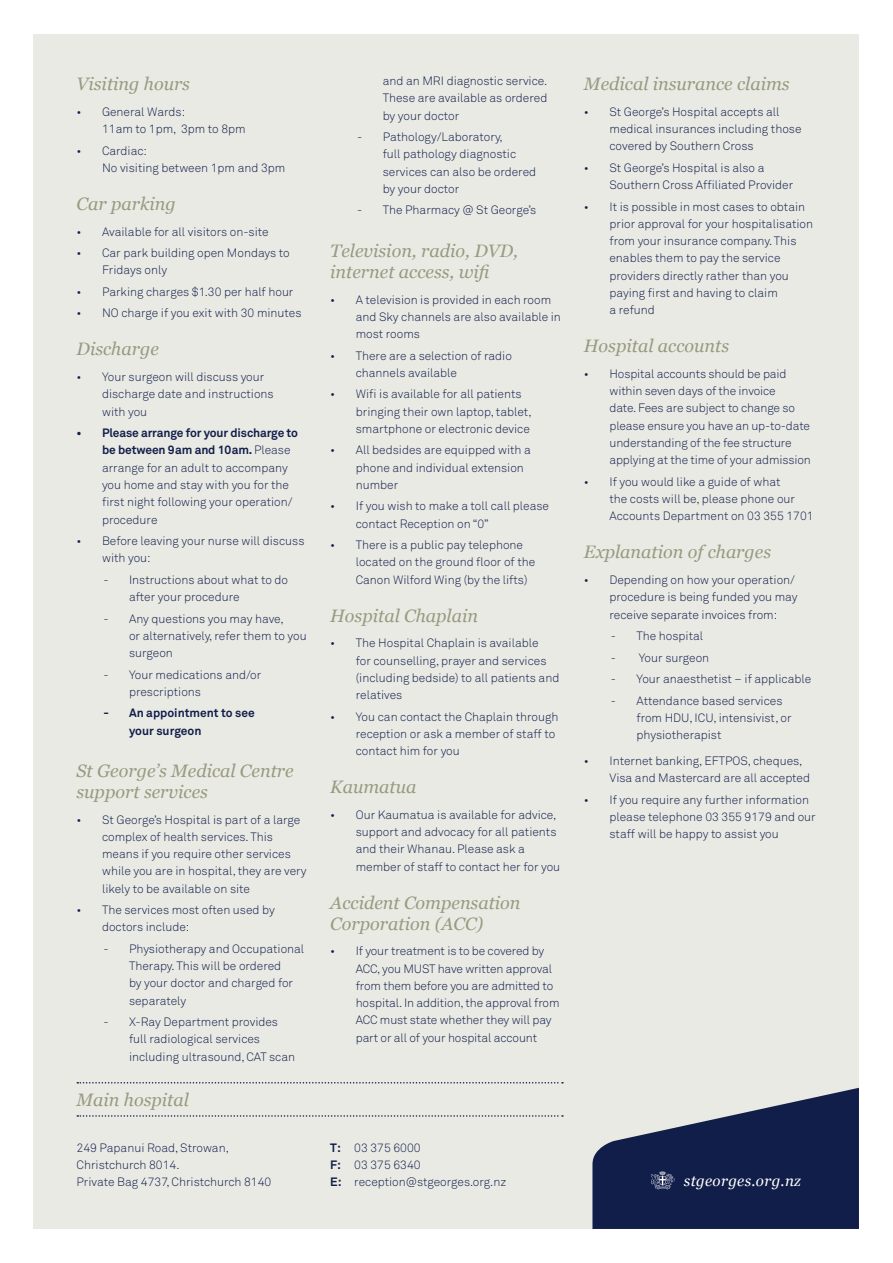
<style>
.page{position:relative;width:893px;height:1263px;background:#fff}
.page>*{position:absolute;margin:0;border:0;box-sizing:border-box;transform-origin:0 0}
.Large_Header{font:italic 18px/21px "Georgia";color:#999a80}
.t1{font:italic 15.15px "Georgia";letter-spacing:.02em;color:#fff}
.Indented_Bullet{font:300 12px/17.2px "Akkurat";color:#121e4a}
.Bullets{font:300 12px/17.2px "Akkurat";color:#121e4a}
.Indented_Bullet-2{font:700 12px/17.2px "Akkurat";color:#121e4a}
.s1{font-weight:700}
</style>
<div class="page">
<div style="left:34px;top:34px;width:825px;height:1195px;background:#e9eae4"></div>
<svg style="left:592px;top:1088px;width:267px;height:141px"></svg>
<svg style="left:77px;top:1115px;width:486px;height:2px"></svg>
<svg style="left:77px;top:1082px;width:486px;height:1px"></svg>
<p class="Large_Header" style="left:77px;top:73px;width:115px">Visiting hours</p>
<p class="Indented_Bullet" style="left:102px;top:103px;width:145px;text-indent:-26px">• General Wards:<br>11am to 1pm, 3pm to 8pm</p>
<p class="Indented_Bullet" style="left:102px;top:142px;width:185px;text-indent:-26px">• Cardiac:<br>No visiting between 1pm and 3pm</p>
<p class="Large_Header" style="left:77px;top:192px;width:101px">Car parking</p>
<p class="Indented_Bullet" style="left:77px;top:223px;width:194px">• Available for all visitors on-site</p>
<p class="Indented_Bullet" style="left:102px;top:245px;width:189px;text-indent:-26px">• Car park building open Mondays to<br>Fridays only</p>
<p class="Indented_Bullet" style="left:77px;top:283px;width:219px">• Parking charges $1.30 per half hour</p>
<p class="Indented_Bullet" style="left:77px;top:305px;width:227px">• NO charge if you exit with 30 minutes</p>
<p class="Large_Header" style="left:77px;top:338px;width:84px">Discharge</p>
<p class="Indented_Bullet" style="left:102px;top:369px;width:173px;text-indent:-26px">• Your surgeon will discuss your discharge date and instructions with you</p>
<p class="Indented_Bullet" style="left:102px;top:425px;width:197px;text-indent:-26px"><span class="s1">• Please arrange for your discharge to be between 9am and 10am.</span> Please arrange for an adult to accompany you home and stay with you for the first night following your operation/ procedure</p>
<p class="Indented_Bullet" style="left:102px;top:532px;width:204px;text-indent:-26px">• Before leaving your nurse will discuss with you:</p>
<p class="Bullets" style="left:129px;top:571px;width:161px;text-indent:-25px">- Instructions about what to do after your procedure</p>
<p class="Bullets" style="left:129px;top:610px;width:179px;text-indent:-25px">- Any questions you may have,<br>or alternatively, refer them to you surgeon</p>
<p class="Bullets" style="left:129px;top:666px;width:134px;text-indent:-25px">- Your medications and/or prescriptions</p>
<p class="Indented_Bullet-2" style="left:129px;top:704px;width:127px;text-indent:-26px">- An appointment to see your surgeon</p>
<p class="Large_Header" style="left:77px;top:759px;width:219px">St George’s Medical Centre support services</p>
<p class="Indented_Bullet" style="left:102px;top:811px;width:206px;text-indent:-26px">• St George’s Hospital is part of a large complex of health services. This means if you require other services while you are in hospital, they are very likely to be available on site</p>
<p class="Indented_Bullet" style="left:102px;top:901px;width:174px;text-indent:-26px">• The services most often used by doctors include:</p>
<p class="Indented_Bullet" style="left:129px;top:940px;width:177px;text-indent:-26px">- Physiotherapy and Occupational<br>Therapy. This will be ordered<br>by your doctor and charged for separately</p>
<p class="Indented_Bullet" style="left:129px;top:1013px;width:168px;text-indent:-26px">- X-Ray Department provides full radiological services including ultrasound, CAT scan</p>
<p class="Large_Header" style="left:77px;top:1089px;width:114px">Main hospital</p>
<p class="Indented_Bullet" style="left:383px;top:73px;width:166px;text-align:justify">and an MRI diagnostic service.<br>These are available as ordered by your doctor</p>
<p class="Indented_Bullet" style="left:383px;top:129px;width:155px;text-indent:-26px">- Pathology/Laboratory,<br>full pathology diagnostic services can also be ordered by your doctor</p>
<p class="Indented_Bullet" style="left:357px;top:202px;width:181px">- The Pharmacy @ St George’s</p>
<p class="Large_Header" style="left:330px;top:239px;width:189px">Television, radio, DVD, internet access, wifi</p>
<p class="Indented_Bullet" style="left:356px;top:291px;width:207px;text-indent:-26px">• A television is provided in each room and Sky channels are also available in most rooms</p>
<p class="Indented_Bullet" style="left:356px;top:347px;width:158px;text-indent:-26px">• There are a selection of radio channels available</p>
<p class="Indented_Bullet" style="left:356px;top:386px;width:177px;text-indent:-26px">• Wifi is available for all patients bringing their own laptop, tablet, smartphone or electronic device</p>
<p class="Indented_Bullet" style="left:356px;top:442px;width:177px;text-indent:-26px">• All bedsides are equipped with a phone and individual extension number</p>
<p class="Indented_Bullet" style="left:356px;top:498px;width:195px;text-indent:-26px">• If you wish to make a toll call please contact Reception on “0”</p>
<p class="Indented_Bullet" style="left:356px;top:536px;width:181px;text-indent:-26px">• There is a public pay telephone located on the ground floor of the<br>Canon Wilford Wing (by the lifts)</p>
<p class="Large_Header" style="left:330px;top:604px;width:149px">Hospital Chaplain</p>
<p class="Indented_Bullet" style="left:356px;top:635px;width:205px;text-indent:-26px">• The Hospital Chaplain is available<br>for counselling, prayer and services (including bedside) to all patients and relatives</p>
<p class="Indented_Bullet" style="left:356px;top:708px;width:204px;text-indent:-26px">• You can contact the Chaplain through reception or ask a member of staff to contact him for you</p>
<p class="Large_Header" style="left:330px;top:776px;width:88px">Kaumatua</p>
<p class="Indented_Bullet" style="left:356px;top:806px;width:206px;text-indent:-26px">• Our Kaumatua is available for advice, support and advocacy for all patients and their Whanau. Please ask a member of staff to contact her for you</p>
<p class="Large_Header" style="left:330px;top:891px;width:192px">Accident Compensation<br>Corporation (ACC)</p>
<p class="Indented_Bullet" style="left:356px;top:943px;width:205px;text-indent:-26px">• If your treatment is to be covered by ACC, you MUST have written approval from them before you are admitted to hospital. In addition, the approval from ACC must state whether they will pay part or all of your hospital account</p>
<p class="Indented_Bullet" style="left:77px;top:1139px;width:196px">249 Papanui Road, Strowan,<br>Christchurch 8014.<br>Private Bag 4737, Christchurch 8140</p>
<p class="Indented_Bullet" style="left:330px;top:1139px;width:92px"><span class="s1">T:</span> 03 375 6000</p>
<p class="Indented_Bullet" style="left:330px;top:1156px;width:92px"><span class="s1">F:</span> 03 375 6340</p>
<p class="Indented_Bullet" style="left:330px;top:1173px;width:177px"><span class="s1">E:</span> reception@stgeorges.org.nz</p>
<p class="Large_Header" style="left:584px;top:73px;width:207px">Medical insurance claims</p>
<p class="Indented_Bullet" style="left:609px;top:103px;width:193px;text-indent:-26px">• St George’s Hospital accepts all medical insurances including those covered by Southern Cross</p>
<p class="Indented_Bullet" style="left:609px;top:159px;width:185px;text-indent:-26px">• St George’s Hospital is also a<br>Southern Cross Affiliated Provider</p>
<p class="Indented_Bullet" style="left:609px;top:198px;width:205px;text-indent:-26px">• It is possible in most cases to obtain prior approval for your hospitalisation from your insurance company. This enables them to pay the service providers directly rather than you paying first and having to claim<br>a refund</p>
<p class="Large_Header" style="left:584px;top:335px;width:147px">Hospital accounts</p>
<p class="Indented_Bullet" style="left:609px;top:365px;width:203px;text-indent:-26px">• Hospital accounts should be paid within seven days of the invoice<br>date. Fees are subject to change so please ensure you have an up-to-date understanding of the fee structure applying at the time of your admission</p>
<p class="Indented_Bullet" style="left:609px;top:473px;width:206px;text-indent:-26px">• If you would like a guide of what<br>the costs will be, please phone our<br>Accounts Department on 03 355 1701</p>
<p class="Large_Header" style="left:584px;top:541px;width:189px">Explanation of charges</p>
<p class="Indented_Bullet" style="left:609px;top:571px;width:190px;text-indent:-26px">• Depending on how your operation/ procedure is being funded you may receive separate invoices from:</p>
<p class="Indented_Bullet" style="left:611px;top:627px;width:94px">- The hospital</p>
<p class="Indented_Bullet" style="left:611px;top:649px;width:100px">- Your surgeon</p>
<p class="Indented_Bullet" style="left:611px;top:670px;width:202px">- Your anaesthetist – if applicable</p>
<p class="Indented_Bullet" style="left:636px;top:692px;width:157px;text-indent:-26px">- Attendance based services from HDU, ICU, intensivist, or physiotherapist</p>
<p class="Indented_Bullet" style="left:609px;top:752px;width:202px;text-indent:-26px">• Internet banking, EFTPOS, cheques,<br>Visa and Mastercard are all accepted</p>
<p class="Indented_Bullet" style="left:609px;top:791px;width:208px;text-indent:-26px">• If you require any further information please telephone 03 355 9179 and our staff will be happy to assist you</p>
<p class="t1" style="left:684px;top:1169px;width:119px">stgeorges.org.nz</p>
</div>
